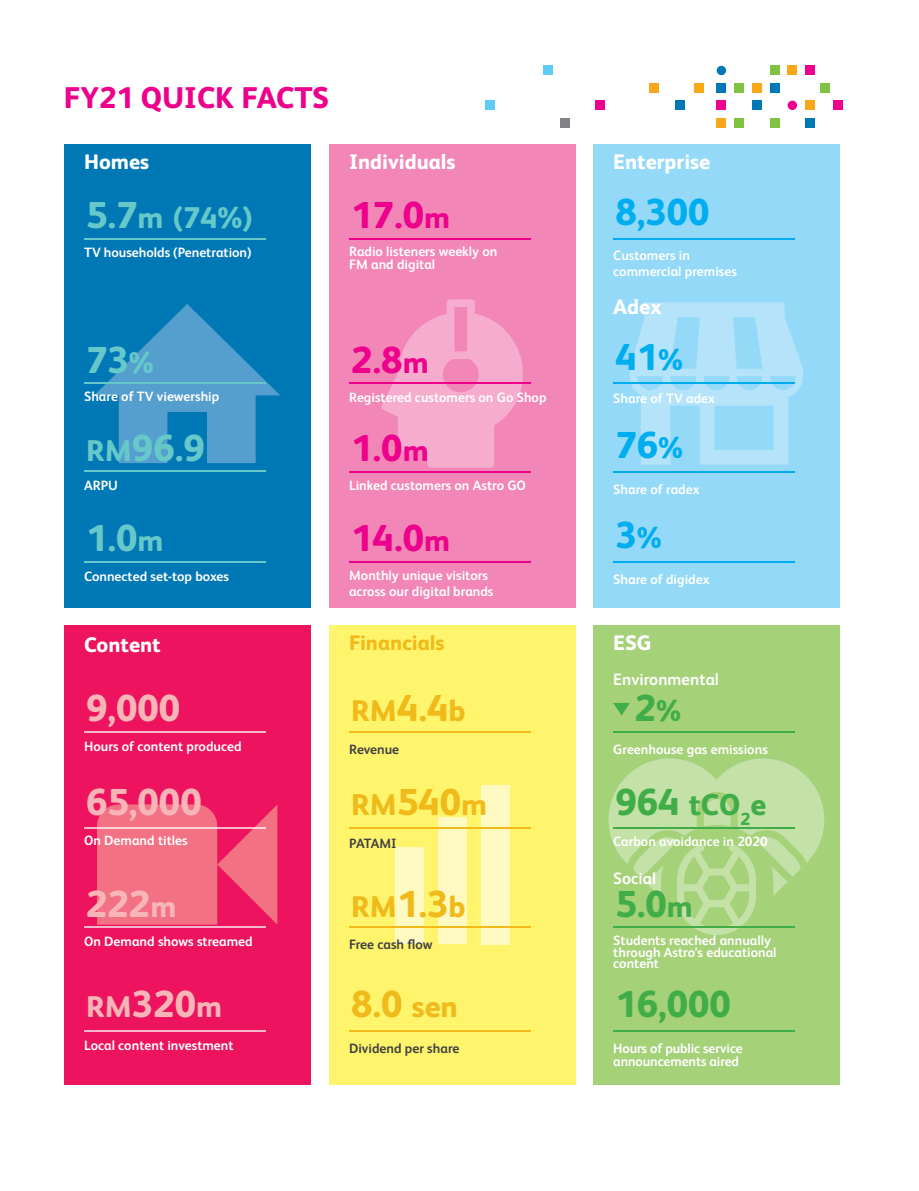
<style>
.page{position:relative;width:919px;height:1191px;background:#fff}
.page>*{position:absolute;margin:0;border:0;box-sizing:border-box;transform-origin:0 0}
.t1{font:800 37.5px "FS Albert Pro";color:#ec008c}
.t2{font:800 37.5px "FS Albert Pro";color:#f8b5b8}
.t3{font:800 37.5px "FS Albert Pro";color:#67c8c9}
.t4{font:800 37.5px "FS Albert Pro";color:#00aeef}
.t5{font:800 37.5px "FS Albert Pro";color:#41ad49}
.t6{font:800 37.5px "FS Albert Pro";color:#f1ba1b}
.t7{font:800 30px "FS Albert Pro";color:#f1ba1b}
.t8{font:800 30px "FS Albert Pro";color:#ec008c}
.t9{font:800 30px "FS Albert Pro";color:#67c8c9}
.t10{font:800 30px "FS Albert Pro";color:#41ad49}
.t11{font:800 30px "FS Albert Pro";color:#f8b5b8}
.t12{font:800 21px "FS Albert Pro";color:#fff}
.t13{font:800 21px "FS Albert Pro";color:#f1ba1b}
.t14{font:700 16.5px "FS Albert Pro";color:#fff}
.t15{font:700 13.5px/16.2px "FS Albert Pro";color:#fff}
.t16{font:700 13.5px "FS Albert Pro";color:#414042}
.s1{font-size:37.5px}
.s2{font-size:30px}
</style>
<div class="page">
<div style="left:593px;top:625px;width:246px;height:459px;background:#a5d178"></div>
<svg style="left:608px;top:758px;width:217px;height:170px;fill:#c4e1a7"></svg>
<svg style="left:624px;top:792px;width:186px;height:160px"></svg>
<div style="left:64px;top:144px;width:246px;height:464px;background:#0078b6"></div>
<svg style="left:94px;top:304px;width:186px;height:159px"></svg>
<hr style="left:84px;top:238px;width:181px;height:1px;background:#67c8c9">
<hr style="left:84px;top:382px;width:181px;height:2px;background:#67c8c9">
<hr style="left:84px;top:470px;width:181px;height:2px;background:#67c8c9">
<hr style="left:84px;top:561px;width:181px;height:1px;background:#67c8c9">
<div style="left:329px;top:144px;width:246px;height:464px;background:#f287b7"></div>
<svg style="left:381px;top:299px;width:142px;height:169px"></svg>
<hr style="left:349px;top:561px;width:181px;height:1px;background:#ec008c">
<hr style="left:349px;top:471px;width:181px;height:1px;background:#ec008c">
<hr style="left:349px;top:238px;width:181px;height:1px;background:#ec008c">
<hr style="left:349px;top:382px;width:181px;height:2px;background:#ec008c">
<div style="left:593px;top:144px;width:246px;height:464px;background:#94daf8"></div>
<svg style="left:630px;top:302px;width:173px;height:162px"></svg>
<hr style="left:613px;top:238px;width:181px;height:1px;background:#00aeef">
<hr style="left:613px;top:382px;width:181px;height:2px;background:#00aeef">
<hr style="left:613px;top:471px;width:181px;height:1px;background:#00aeef">
<hr style="left:613px;top:560px;width:181px;height:2px;background:#00aeef">
<div style="left:716px;top:83px;width:10px;height:10px;background:#0078b6"></div>
<div style="left:694px;top:83px;width:9px;height:10px;background:#faa61a"></div>
<div style="left:716px;top:66px;width:10px;height:9px;background:#0078b6;border-radius:5px"></div>
<div style="left:716px;top:101px;width:10px;height:9px;background:#ec008c"></div>
<div style="left:595px;top:101px;width:9px;height:9px;background:#ec008c"></div>
<div style="left:485px;top:101px;width:10px;height:9px;background:#5fccf6"></div>
<div style="left:716px;top:118px;width:10px;height:9px;background:#faa61a"></div>
<div style="left:734px;top:83px;width:9px;height:10px;background:#80c342"></div>
<div style="left:649px;top:83px;width:9px;height:10px;background:#faa61a"></div>
<div style="left:734px;top:118px;width:9px;height:9px;background:#80c342"></div>
<div style="left:752px;top:83px;width:9px;height:10px;background:#faa61a"></div>
<div style="left:752px;top:101px;width:9px;height:9px;background:#0078b6"></div>
<div style="left:675px;top:101px;width:9px;height:9px;background:#0078b6"></div>
<div style="left:769px;top:83px;width:10px;height:10px;background:#0078b6"></div>
<div style="left:769px;top:66px;width:10px;height:9px;background:#80c342"></div>
<div style="left:543px;top:66px;width:10px;height:9px;background:#5fccf6"></div>
<div style="left:769px;top:118px;width:10px;height:9px;background:#80c342"></div>
<div style="left:560px;top:118px;width:10px;height:9px;background:#808184"></div>
<div style="left:787px;top:66px;width:10px;height:9px;background:#faa61a"></div>
<div style="left:787px;top:101px;width:10px;height:9px;background:#ec008c;border-radius:50%"></div>
<div style="left:805px;top:66px;width:9px;height:9px;background:#ec008c"></div>
<div style="left:820px;top:83px;width:10px;height:10px;background:#80c342"></div>
<div style="left:805px;top:101px;width:9px;height:9px;background:#faa61a"></div>
<div style="left:833px;top:101px;width:9px;height:9px;background:#ec008c"></div>
<div style="left:805px;top:118px;width:9px;height:9px;background:#0078b6"></div>
<div style="left:64px;top:625px;width:246px;height:459px;background:#ed135e"></div>
<svg style="left:97px;top:804px;width:180px;height:120px"></svg>
<hr style="left:84px;top:731px;width:181px;height:2px;background:#fff">
<hr style="left:84px;top:827px;width:181px;height:2px;background:#fff">
<hr style="left:84px;top:926px;width:181px;height:1px;background:#fff">
<hr style="left:84px;top:1029px;width:181px;height:2px;background:#fff">
<div style="left:329px;top:625px;width:246px;height:459px;background:#fff56d"></div>
<div style="left:395px;top:847px;width:28px;height:97px;background:#fffac2"></div>
<div style="left:438px;top:817px;width:28px;height:127px;background:#fffac2"></div>
<div style="left:481px;top:785px;width:28px;height:159px;background:#fffac2"></div>
<hr style="left:349px;top:827px;width:181px;height:2px;background:#f1ba1b">
<hr style="left:349px;top:926px;width:181px;height:1px;background:#f1ba1b">
<hr style="left:349px;top:1029px;width:181px;height:2px;background:#f1ba1b">
<hr style="left:349px;top:731px;width:181px;height:2px;background:#f1ba1b">
<hr style="left:613px;top:1029px;width:181px;height:2px;background:#41ad49">
<hr style="left:613px;top:827px;width:181px;height:1px;background:#41ad49">
<hr style="left:613px;top:926px;width:181px;height:1px;background:#41ad49">
<hr style="left:613px;top:731px;width:181px;height:2px;background:#41ad49">
<svg style="left:613px;top:703px;width:16px;height:12px"></svg>
<h2 class="t8" style="left:64px;top:74px;width:267px">FY21 QUICK FACTS</h2>
<h3 class="t12" style="left:84px;top:145px;width:67px">Homes</h3>
<h3 class="t12" style="left:349px;top:145px;width:108px">Individuals</h3>
<h2 class="t9" style="left:86px;top:194px;width:168px"><span class="s1">5.7</span>m (74%)</h2>
<p class="t15" style="left:84px;top:243px;width:169px">TV households (Penetration)</p>
<h1 class="t3" style="left:86px;top:331px;width:69px">73<span class="s2">%</span></h1>
<p class="t15" style="left:84px;top:387px;width:137px">Share of TV viewership</p>
<h1 class="t3" style="left:86px;top:418px;width:120px"><span class="s2">RM</span>96.9</h1>
<p class="t15" style="left:84px;top:477px;width:35px">ARPU</p>
<h1 class="t3" style="left:86px;top:508px;width:79px">1.0<span class="s2">m</span></h1>
<p class="t15" style="left:84px;top:567px;width:146px">Connected set-top boxes</p>
<h3 class="t12" style="left:84px;top:628px;width:78px">Content</h3>
<h1 class="t2" style="left:86px;top:678px;width:96px">9,000</h1>
<p class="t15" style="left:84px;top:737px;width:159px">Hours of content produced</p>
<h1 class="t2" style="left:86px;top:772px;width:117px">65,000</h1>
<p class="t15" style="left:84px;top:832px;width:105px">On Demand titles</p>
<h1 class="t2" style="left:86px;top:874px;width:92px">222<span class="s2">m</span></h1>
<p class="t15" style="left:84px;top:932px;width:170px">On Demand shows streamed</p>
<h2 class="t11" style="left:86px;top:983px;width:137px">RM<span class="s1">320</span>m</h2>
<p class="t15" style="left:84px;top:1036px;width:151px">Local content investment</p>
<h1 class="t1" style="left:351px;top:186px;width:100px">17.0<span class="s2">m</span></h1>
<p class="t15" style="left:349px;top:244px;width:150px;line-height:13.5px">Radio listeners weekly on<br>FM and digital</p>
<h1 class="t1" style="left:351px;top:330px;width:79px">2.8<span class="s2">m</span></h1>
<p class="t15" style="left:349px;top:389px;width:199px">Registered customers on Go Shop</p>
<h1 class="t1" style="left:351px;top:419px;width:79px">1.0<span class="s2">m</span></h1>
<p class="t15" style="left:349px;top:476px;width:178px">Linked customers on Astro GO</p>
<h1 class="t1" style="left:351px;top:509px;width:100px">14.0<span class="s2">m</span></h1>
<p class="t15" style="left:349px;top:566px;width:146px">Monthly unique visitors across our digital brands</p>
<h3 class="t13" style="left:349px;top:626px;width:97px">Financials</h3>
<h2 class="t7" style="left:351px;top:687px;width:116px">RM<span class="s1">4.4</span>b</h2>
<p class="t16" style="left:349px;top:739px;width:52px">Revenue</p>
<h2 class="t7" style="left:351px;top:781px;width:137px">RM<span class="s1">540</span>m</h2>
<p class="t16" style="left:349px;top:834px;width:49px">PATAMI</p>
<h2 class="t7" style="left:351px;top:883px;width:116px">RM<span class="s1">1.3</span>b</h2>
<p class="t16" style="left:349px;top:935px;width:85px">Free cash flow</p>
<h1 class="t6" style="left:351px;top:974px;width:108px">8.0 <span class="s2">sen</span></h1>
<p class="t16" style="left:349px;top:1038px;width:112px">Dividend per share</p>
<h3 class="t12" style="left:613px;top:145px;width:99px">Enterprise</h3>
<h1 class="t4" style="left:615px;top:183px;width:96px">8,300</h1>
<p class="t15" style="left:613px;top:246px;width:125px">Customers in commercial premises</p>
<h3 class="t12" style="left:613px;top:290px;width:50px">Adex</h3>
<h1 class="t4" style="left:615px;top:327px;width:69px">41<span class="s2">%</span></h1>
<p class="t15" style="left:613px;top:390px;width:103px">Share of TV adex</p>
<h1 class="t4" style="left:615px;top:415px;width:69px">76<span class="s2">%</span></h1>
<p class="t15" style="left:613px;top:480px;width:88px">Share of radex</p>
<h1 class="t4" style="left:615px;top:505px;width:48px">3<span class="s2">%</span></h1>
<p class="t15" style="left:613px;top:570px;width:98px">Share of digidex</p>
<h3 class="t12" style="left:613px;top:626px;width:40px">ESG</h3>
<p class="t14" style="left:613px;top:668px;width:107px">Environmental</p>
<h1 class="t5" style="left:634px;top:678px;width:48px">2<span class="s2">%</span></h1>
<p class="t15" style="left:613px;top:741px;width:156px">Greenhouse gas emissions</p>
<h2 class="t10" style="left:615px;top:781px;width:152px"><span class="s1">964</span> tCO<sub>2</sub>e</h2>
<p class="t15" style="left:613px;top:832px;width:156px">Carbon avoidance in 2020</p>
<p class="t14" style="left:613px;top:866px;width:44px">Social</p>
<h1 class="t5" style="left:615px;top:874px;width:79px">5.0<span class="s2">m</span></h1>
<p class="t15" style="left:613px;top:934px;width:165px;line-height:11.4px">Students reached annually through Astro’s educational content</p>
<h1 class="t5" style="left:615px;top:974px;width:117px">16,000</h1>
<p class="t15" style="left:613px;top:1040px;width:131px;line-height:13.5px">Hours of public service announcements aired</p>
</div>
